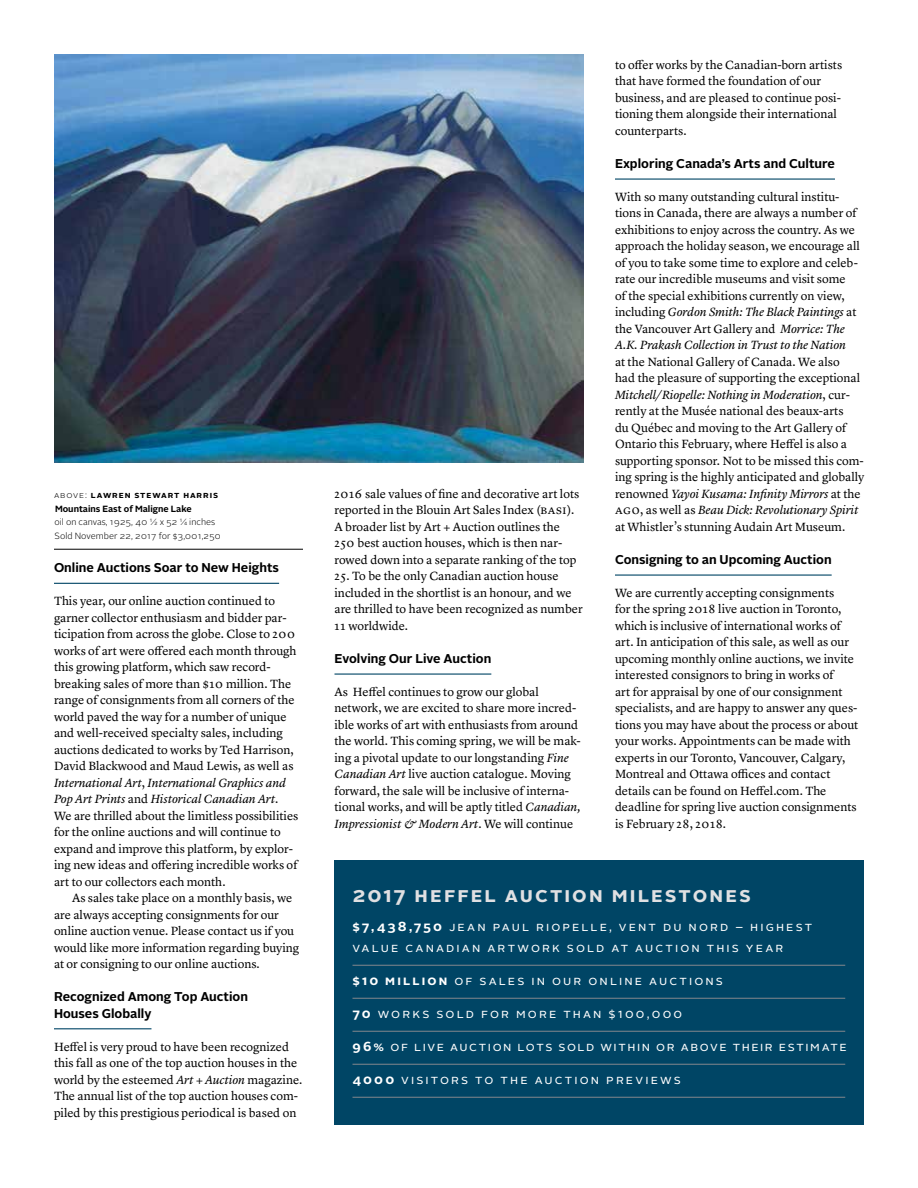
<style>
.page{position:relative;width:918px;height:1188px;background:#fff}
.page>*{position:absolute;margin:0;border:0;box-sizing:border-box;transform-origin:0 0}
.t1{font:700 21px "Alright Sans";letter-spacing:.1em;color:#e0e0e2}
.t2{font:13.2px/21px "Alright Sans";letter-spacing:.16em;color:#fff}
.t3{font:13.2px "Alright Sans";letter-spacing:.12em;color:#fff}
.t4{font:700 12.75px/16.5px "Alright Sans";color:#000}
.t5{font:12.3px/16.5px "Lyon Text";color:#000}
.t6{font:300 9px/13.5px "Alright Sans";color:#000}
.t7{font:700 9px/13.5px "Alright Sans";letter-spacing:.1em;color:#000}
.s1{font-weight:300}
.s2{font-style:italic}
.s3{font-weight:700}
</style>
<div class="page">
<hr style="left:54px;top:583px;width:225px;height:1px;background:#004565">
<hr style="left:54px;top:1028px;width:97px;height:1px;background:#004565">
<hr style="left:334px;top:674px;width:157px;height:1px;background:#004565">
<hr style="left:615px;top:178px;width:220px;height:2px;background:#004565">
<hr style="left:615px;top:574px;width:217px;height:2px;background:#004565">
<div style="left:334px;top:860px;width:530px;height:265px;background:#004565"></div>
<hr style="left:352px;top:965px;width:493px;height:1px;background:#768088">
<hr style="left:352px;top:998px;width:493px;height:1px;background:#768088">
<hr style="left:352px;top:1031px;width:493px;height:1px;background:#768088">
<hr style="left:352px;top:1064px;width:493px;height:1px;background:#768088">
<hr style="left:352px;top:1097px;width:493px;height:1px;background:#768088">
<hr style="left:54px;top:549px;width:249px;height:1px;background:#000">
<img style="left:54px;top:54px;width:529px;height:409px">
<p class="t7" style="left:54px;top:488px;width:166px"><span class="s1">above:</span> lawren stewart harris<br>Mountains East of Maligne Lake</p>
<p class="t6" style="left:54px;top:515px;width:168px">oil on canvas, 1925, 40 1/2 x 52 1/4 inches<br>Sold November 22, 2017 for $3,001,250</p>
<p class="t4" style="left:54px;top:560px;width:227px">Online Auctions Soar to New Heights</p>
<p class="t5" style="left:54px;top:592px;width:246px">This year, our online auction continued to garner collector enthusiasm and bidder par&shy;ticipation from across the globe. Close to 200 works of art were offered each month through this growing platform, which saw record&shy;breaking sales of more than $10 million. The range of consignments from all corners of the world paved the way for a number of unique and well-received specialty sales, including auctions dedicated to works by Ted Harrison, David Blackwood and Maud Lewis, as well as <span class="s2">International Art</span>, <span class="s2">International Graphics and Pop Art Prints</span> and <span class="s2">Historical Canadian Art</span>.<br>We are thrilled about the limitless possibilities for the online auctions and will continue to expand and improve this platform, by explor&shy;ing new ideas and offering incredible works of art to our collectors each month.</p>
<p class="t5" style="left:54px;top:889px;width:247px;text-indent:18px">As sales take place on a monthly basis, we are always accepting consignments for our online auction venue. Please contact us if you would like more information regarding buying at or consigning to our online auctions.</p>
<p class="t4" style="left:54px;top:989px;width:196px">Recognized Among Top Auction<br>Houses Globally</p>
<p class="t5" style="left:54px;top:1037px;width:250px">Heffel is very proud to have been recognized this fall as one of the top auction houses in the world by the esteemed <span class="s2">Art + Auction</span> magazine.<br>The annual list of the top auction houses com&shy;piled by this prestigious periodical is based on</p>
<p class="t5" style="left:334px;top:485px;width:246px">2016 sale values of fine and decorative art lots reported in the Blouin Art Sales Index (BASI).<br>A broader list by Art + Auction outlines the 250 best auction houses, which is then nar&shy;rowed down into a separate ranking of the top</p>
<p class="t5" style="left:334px;top:567px;width:250px">25. To be the only Canadian auction house included in the shortlist is an honour, and we are thrilled to have been recognized as number 11 worldwide.</p>
<p class="t4" style="left:334px;top:650px;width:158px">Evolving Our Live Auction</p>
<p class="t5" style="left:334px;top:683px;width:248px">As Heffel continues to grow our global network, we are excited to share more incred&shy;ible works of art with enthusiasts from around the world. This coming spring, we will be mak&shy;ing a pivotal update to our longstanding <span class="s2">Fine Canadian Art</span> live auction catalogue. Moving forward, the sale will be inclusive of interna&shy;tional works, and will be aptly titled <span class="s2">Canadian, Impressionist &amp; Modern Art</span>. We will continue</p>
<p class="t5" style="left:615px;top:56px;width:229px">to offer works by the Canadian-born artists that have formed the foundation of our business, and are pleased to continue posi&shy;tioning them alongside their international counterparts.</p>
<p class="t4" style="left:615px;top:155px;width:221px">Exploring Canada’s Arts and Culture</p>
<p class="t5" style="left:615px;top:188px;width:247px">With so many outstanding cultural institu&shy;tions in Canada, there are always a number of exhibitions to enjoy across the country. As we approach the holiday season, we encourage all of you to take some time to explore and celeb&shy;rate our incredible museums and visit some<br>of the special exhibitions currently on view, including <span class="s2">Gordon Smith: The Black Paintings</span> at the Vancouver Art Gallery and <span class="s2">Morrice: The A.K. Prakash Collection in Trust to the Nation</span></p>
<p class="t5" style="left:615px;top:353px;width:251px">at the National Gallery of Canada. We also<br>had the pleasure of supporting the exceptional <span class="s2">Mitchell/Riopelle: Nothing in Moderation</span>, cur&shy;rently at the Musée national des beaux-arts<br>du Québec and moving to the Art Gallery of Ontario this February, where Heffel is also a supporting sponsor. Not to be missed this com&shy;ing spring is the highly anticipated and globally renowned <span class="s2">Yayoi Kusama: Infinity Mirrors</span> at the AGO, as well as <span class="s2">Beau Dick: Revolutionary Spirit </span>at Whistler’s stunning Audain Art Museum.</p>
<p class="t4" style="left:615px;top:551px;width:218px">Consigning to an Upcoming Auction</p>
<p class="t5" style="left:615px;top:584px;width:245px">We are currently accepting consignments<br>for the spring 2018 live auction in Toronto, which is inclusive of international works of art. In anticipation of this sale, as well as our upcoming monthly online auctions, we invite interested consignors to bring in works of<br>art for appraisal by one of our consignment specialists, and are happy to answer any ques&shy;tions you may have about the process or about your works. Appointments can be made with experts in our Toronto, Vancouver, Calgary, Montreal and Ottawa offices and contact details can be found on Heffel.com. The deadline for spring live auction consignments is February 28, 2018.</p>
<h1 class="t1" style="left:352px;top:880px;width:400px">2017 heffel auction milestones</h1>
<p class="t2" style="left:352px;top:916px;width:461px"><span class="s3">$7,438,750</span> jean paul Riopelle, vent du nor d – highest value canadian ar twor k sold at auction this year</p>
<p class="t2" style="left:352px;top:970px;width:372px"><span class="s3">$10 million</span> of sales in our online auctions</p>
<p class="t2" style="left:352px;top:1003px;width:331px"><span class="s3">70</span> wor ks sold for mor e than $100,000</p>
<p class="t3" style="left:352px;top:1038px;width:496px"><span class="s3">96%</span> of live auction lots sold within or above their estimate</p>
<p class="t2" style="left:352px;top:1069px;width:330px"><span class="s3">4000</span> visitor s to the auction pr eviews</p>
</div>
